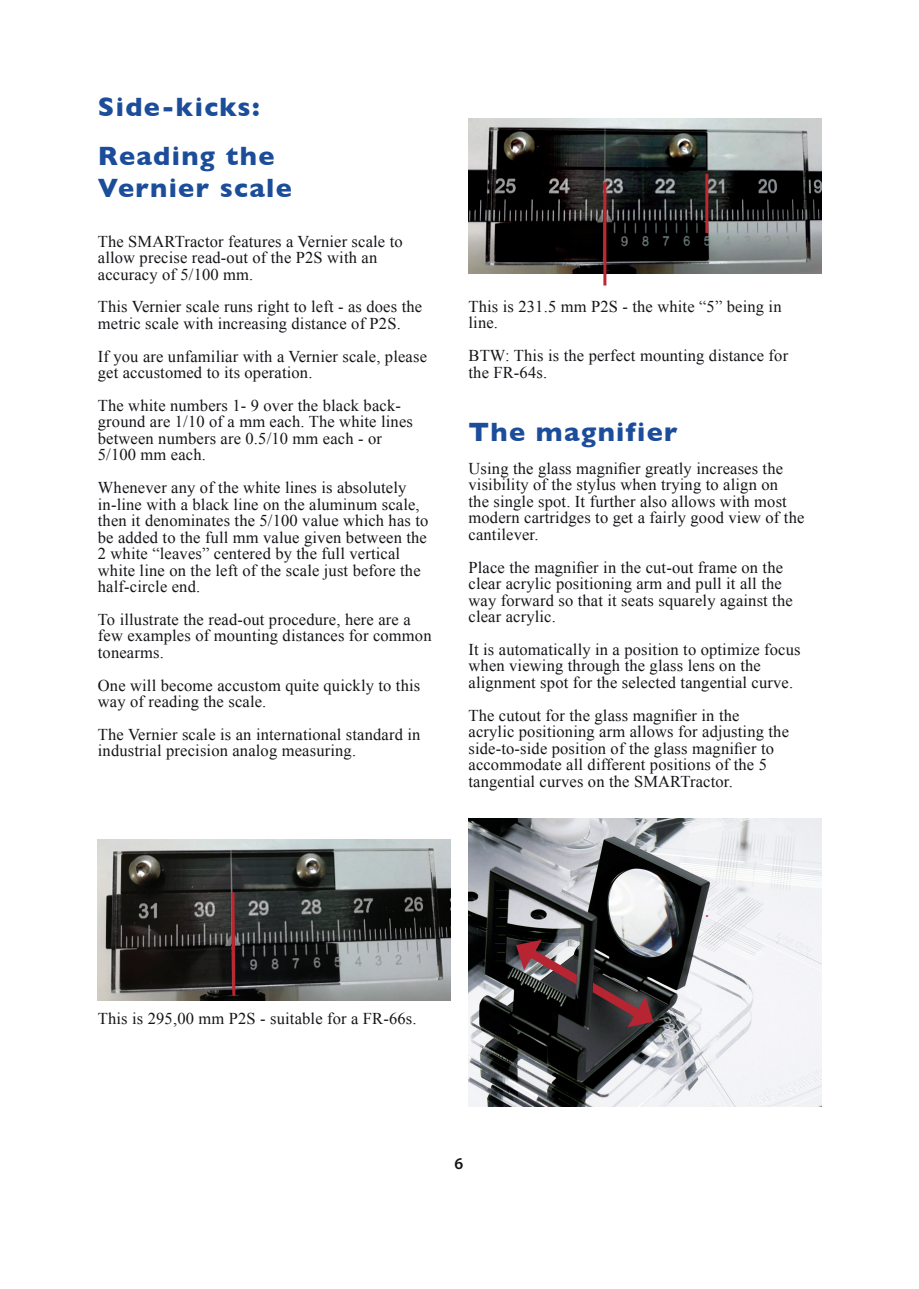
<style>
.page{position:relative;width:919px;height:1289px;background:#fff}
.page>*{position:absolute;margin:0;border:0;box-sizing:border-box;transform-origin:0 0}
.t1{font:700 27px/48.6px "Gill Sans";letter-spacing:.05em;color:#1c4d9a}
.t2{font:18px "Times";color:#bc2730}
.t3{font:16.5px/16.5px "Times New Roman";letter-spacing:.01em;color:#171419}
.t4{font:600 16.5px "Myriad Pro";color:#171419}
</style>
<div class="page">
<img style="left:468px;top:118px;width:353px;height:155px">
<img style="left:98px;top:839px;width:352px;height:161px">
<svg style="left:230px;top:889px;width:7px;height:109px"></svg>
<hr style="left:603px;top:182px;width:3px;height:103px;background:#bc2730">
<hr style="left:705px;top:174px;width:3px;height:59px;background:#bc2730">
<img style="left:468px;top:818px;width:353px;height:288px">
<svg style="left:516px;top:939px;width:60px;height:45px"></svg>
<svg style="left:592px;top:982px;width:61px;height:45px"></svg>
<h1 class="t1" style="left:98px;top:82px;width:178px">Side-kicks:<br>Reading the</h1>
<h1 class="t1" style="left:98px;top:163px;width:195px">Vernier scale</h1>
<p class="t3" style="left:98px;top:232px;width:306px">The SMARTractor features a Vernier scale to allow precise read-out of the P2S with an accuracy of 5/100 mm.</p>
<p class="t3" style="left:98px;top:298px;width:326px">This Vernier scale runs right to left - as does the metric scale with increasing distance of P2S.</p>
<p class="t3" style="left:98px;top:347px;width:330px">If you are unfamiliar with a Vernier scale, please get accustomed to its operation.</p>
<p class="t3" style="left:98px;top:397px;width:316px">The white numbers 1- 9 over the black back&shy;ground are 1/10 of a mm each. The white lines between numbers are 0.5/10 mm each - or 5/100 mm each.</p>
<p class="t3" style="left:98px;top:479px;width:332px">Whenever any of the white lines is absolutely in-line with a black line on the aluminum scale, then it denominates the 5/100 value which has to be added to the full mm value given between the 2 white “leaves” centered by the full vertical white line on the left of the scale just before the half-circle end.</p>
<p class="t3" style="left:98px;top:611px;width:335px">To illustrate the read-out procedure, here are a few examples of mounting distances for common tonearms.</p>
<p class="t3" style="left:98px;top:676px;width:324px">One will become accustom quite quickly to this way of reading the scale.</p>
<p class="t3" style="left:98px;top:725px;width:324px">The Vernier scale is an international standard in industrial precision analog measuring.</p>
<p class="t3" style="left:468px;top:298px;width:314px">This is 231.5 mm P2S - the white “5” being in line.</p>
<p class="t3" style="left:468px;top:347px;width:321px">BTW: This is the perfect mounting distance for the FR-64s.</p>
<h1 class="t1" style="left:468px;top:407px;width:211px">The magnifier</h1>
<p class="t3" style="left:468px;top:460px;width:337px">Using the glass magnifier greatly increases the visibility of the stylus when trying to align on<br>the single spot. It further also allows with most modern cartridges to get a fairly good view of the cantilever.</p>
<p class="t3" style="left:468px;top:558px;width:326px">Place the magnifier in the cut-out frame on the clear acrylic positioning arm and pull it all the way forward so that it seats squarely against the clear acrylic.</p>
<p class="t3" style="left:468px;top:641px;width:333px">It is automatically in a position to optimize focus when viewing through the glass lens on the alignment spot for the selected tangential curve.</p>
<p class="t3" style="left:468px;top:706px;width:322px">The cutout for the glass magnifier in the acrylic positioning arm allows for adjusting the side-to-side position of the glass magnifier to accommodate all different positions of the 5 tangential curves on the SMARTractor.</p>
<p class="t3" style="left:98px;top:1010px;width:320px">This is 295,00 mm P2S - suitable for a FR-66s.</p>
<p class="t2" style="left:704px;top:893px;width:6px">.</p>
<p class="t4" style="left:454px;top:1153px;width:10px">6</p>
</div>
